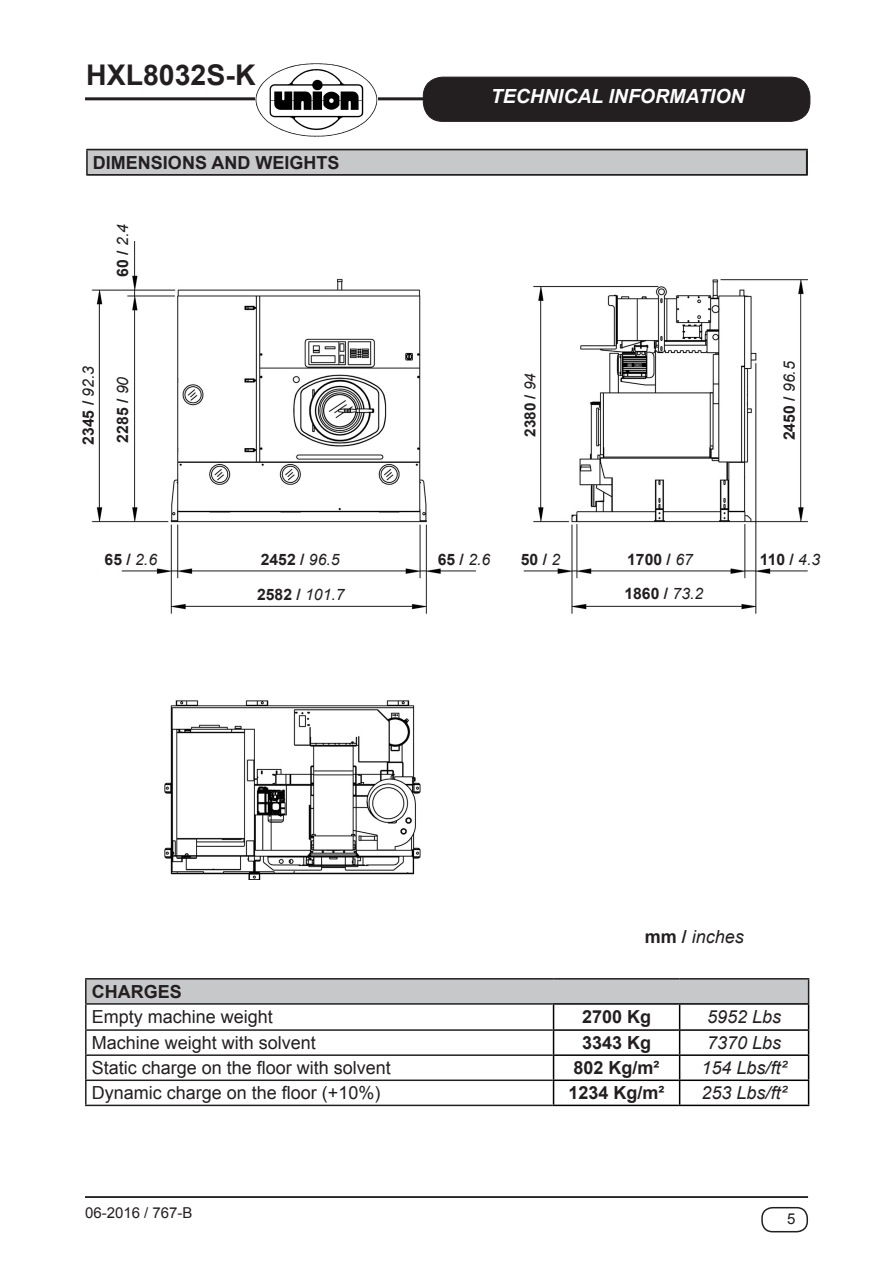
<style>
.page{position:relative;width:893px;height:1263px;background:#fff}
.page>*{position:absolute;margin:0;border:0;box-sizing:border-box;transform-origin:0 0}
.t1{font:700 28.5px "Arial";color:#231f20}
.t2{font:italic 700 19.5px "Arial";color:#fff}
.t3{font:18px "Arial";color:#231f20}
.t4{font:700 18px "Arial";color:#231f20}
.t5{font:italic 18px "Arial";color:#231f20}
.t6{font:700 15.75px "Arial";color:#231f20}
.t7{font:700 15.3px "Arial";color:#231f20}
.t8{font:15px "Arial";color:#231f20}
.s1{font-weight:400;font-style:italic}
.s2{font-weight:700;font-style:normal}
</style>
<div class="page">
<hr style="left:85px;top:1196px;width:723px;height:2px;background:#231f20">
<div style="left:761px;top:1207px;width:47px;height:25px;border:2px solid #231f20;border-radius:10px"></div>
<hr style="left:85px;top:97px;width:342px;height:3px;background:#231f20">
<div style="left:423px;top:77px;width:387px;height:44px;background:#231f20;border-radius:20px"></div>
<div style="left:423px;top:77px;width:387px;height:45px;border:1px solid #231f20;border-radius:20px"></div>
<hr style="left:87px;top:149px;width:721px;height:1px;background:#231f20">
<hr style="left:806px;top:150px;width:2px;height:24px;background:#231f20">
<hr style="left:87px;top:174px;width:721px;height:1px;background:#231f20">
<img style="left:256px;top:63px;width:121px;height:73px">
<img style="left:91px;top:241px;width:716px;height:638px">
<div style="left:87px;top:150px;width:720px;height:25px;background:#c7c8ca"></div>
<hr style="left:86px;top:149px;width:721px;height:1px;background:#231f20">
<hr style="left:86px;top:150px;width:2px;height:24px;background:#231f20">
<svg style="left:806px;top:150px;width:1px;height:24px"></svg>
<hr style="left:86px;top:174px;width:721px;height:1px;background:#231f20">
<div style="left:86px;top:979px;width:723px;height:25px;background:#c7c8ca"></div>
<hr style="left:85px;top:978px;width:469px;height:1px;background:#231f20">
<hr style="left:85px;top:979px;width:2px;height:24px;background:#231f20">
<hr style="left:554px;top:978px;width:126px;height:1px;background:#231f20">
<hr style="left:680px;top:978px;width:129px;height:1px;background:#231f20">
<hr style="left:85px;top:1003px;width:468px;height:2px;background:#231f20">
<hr style="left:85px;top:1005px;width:2px;height:24px;background:#231f20">
<hr style="left:85px;top:1029px;width:468px;height:2px;background:#231f20">
<hr style="left:85px;top:1031px;width:2px;height:23px;background:#231f20">
<hr style="left:85px;top:1054px;width:468px;height:2px;background:#231f20">
<hr style="left:85px;top:1056px;width:2px;height:23px;background:#231f20">
<hr style="left:85px;top:1079px;width:468px;height:2px;background:#231f20">
<hr style="left:85px;top:1081px;width:2px;height:24px;background:#231f20">
<hr style="left:85px;top:1105px;width:468px;height:1px;background:#231f20">
<hr style="left:553px;top:1105px;width:126px;height:1px;background:#000">
<svg style="left:553px;top:979px;width:256px;height:126px"></svg>
<hr style="left:679px;top:1105px;width:130px;height:1px;background:#000">
<h1 class="t1" style="left:86px;top:56px;width:171px">HXL8032S-K</h1>
<p class="t4" style="left:195px;top:150px;width:173px">I E PESI MACCHINA</p>
<p class="t4" style="left:93px;top:150px;width:248px">DIMENSIONS AND WEIGHTS</p>
<p class="t6" style="left:112px;top:277px;width:54px;rotate:-90deg">60 / <span class="s1">2.4</span></p>
<p class="t6" style="left:78px;top:445px;width:80px;rotate:-90deg">2345 / <span class="s1">92.3</span></p>
<p class="t6" style="left:112px;top:442px;width:67px;rotate:-90deg">2285 / <span class="s1">90</span></p>
<p class="t2" style="left:491px;top:83px;width:255px">TECHNICAL INFORMATION</p>
<p class="t7" style="left:520px;top:437px;width:65px;rotate:-90deg">2380 / <span class="s1">94</span></p>
<p class="t6" style="left:779px;top:440px;width:81px;rotate:-90deg">2450 / <span class="s1">96.5</span></p>
<p class="t6" style="left:105px;top:549px;width:54px">65 / <span class="s1">2.6</span></p>
<p class="t6" style="left:261px;top:549px;width:80px">2452 / <span class="s1">96.5</span></p>
<p class="t6" style="left:438px;top:549px;width:54px">65 / <span class="s1">2.6</span></p>
<p class="t6" style="left:627px;top:549px;width:67px">1700 / <span class="s1">67</span></p>
<p class="t6" style="left:624px;top:583px;width:80px">1860 / <span class="s1">73.2</span></p>
<p class="t6" style="left:521px;top:549px;width:41px">50 / <span class="s1">2</span></p>
<p class="t6" style="left:257px;top:584px;width:89px">2582 / <span class="s1">101.7</span></p>
<p class="t6" style="left:760px;top:549px;width:62px">110 / <span class="s1">4.3</span></p>
<p class="t5" style="left:645px;top:925px;width:101px"><span class="s2">mm /</span> inches</p>
<p class="t4" style="left:92px;top:979px;width:91px">CHARGES</p>
<p class="t3" style="left:92px;top:1005px;width:183px">Empty machine weight</p>
<p class="t4" style="left:582px;top:1005px;width:71px">2700 Kg</p>
<p class="t5" style="left:707px;top:1005px;width:76px">5952 Lbs</p>
<p class="t3" style="left:92px;top:1031px;width:226px">Machine weight with solvent</p>
<p class="t4" style="left:582px;top:1031px;width:71px">3343 Kg</p>
<p class="t5" style="left:707px;top:1031px;width:76px">7370 Lbs</p>
<p class="t3" style="left:92px;top:1056px;width:301px">Static charge on the floor with solvent</p>
<p class="t4" style="left:574px;top:1056px;width:88px">802 Kg/m²</p>
<p class="t5" style="left:702px;top:1056px;width:87px">154 Lbs/ft²</p>
<p class="t3" style="left:92px;top:1081px;width:290px">Dynamic charge on the floor (+10%)</p>
<p class="t4" style="left:569px;top:1081px;width:98px">1234 Kg/m²</p>
<p class="t5" style="left:702px;top:1081px;width:87px">253 Lbs/ft²</p>
<p class="t8" style="left:85px;top:1203px;width:109px">06-2016 / 767-B</p>
<p class="t8" style="left:787px;top:1209px;width:10px">5</p>
</div>
